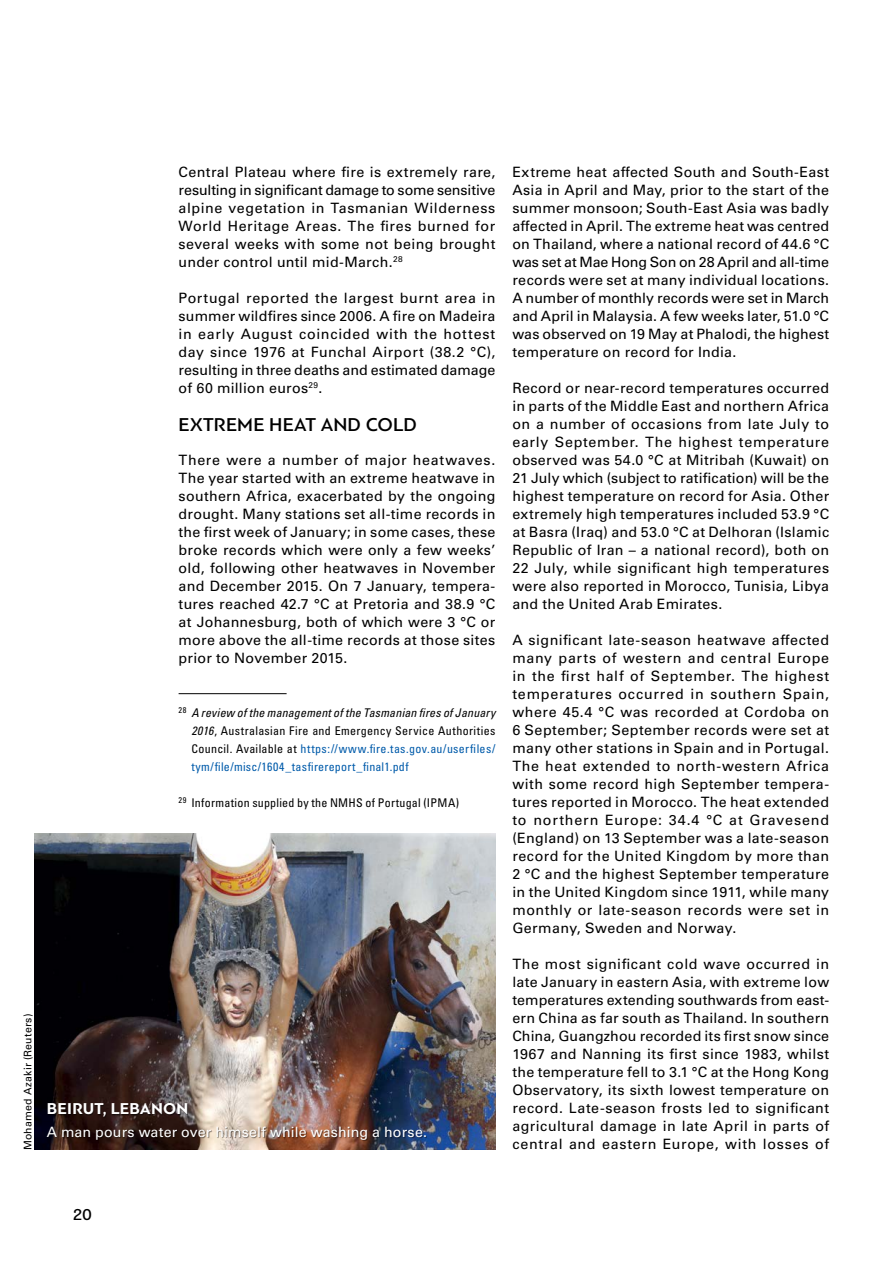
<style>
.page{position:relative;width:893px;height:1263px;background:#fff}
.page>*{position:absolute;margin:0;border:0;box-sizing:border-box;transform-origin:0 0}
.t1{font:500 19.5px "PF Bague Sans Pro";letter-spacing:.005em;color:#000}
.t2{font:700 16.5px "PF Bague Sans Pro";letter-spacing:.01em;color:#fff}
.t3{font:500 16.5px "PF Bague Sans Pro";color:#000}
.t4{font:14.25px/18px "Univers LTCYR 55 Roman";letter-spacing:.025em;color:#000;text-align:justify}
.t5{font:14.25px "Univers LTCYR 55 Roman";letter-spacing:.01em;color:#fff}
.t6{font:14.25px "Univers LTCYR 55 Roman";letter-spacing:.05em;color:#000}
.t7{font:condensed 12px/18px "Univers LTCYR 57";letter-spacing:.025em;color:#005baa;text-align:justify}
.t8{font:12px "Univers LTCYR 57 Condensed Obl";letter-spacing:.015em;color:#000}
.t9{font:condensed 12px "Univers LTCYR 57";letter-spacing:.02em;color:#000}
.t10{font:10.5px "Univers LTCYR 55 Roman";letter-spacing:.02em;color:#000}
.s1{font-family:"Univers LTCYR 57 Condensed Obl";font-stretch:normal;color:#000}
.s2{color:#000}
</style>
<div class="page">
<hr style="left:179px;top:693px;width:108px;height:1px;background:#000">
<img style="left:34px;top:833px;width:461px;height:316px">
<div style="left:48px;top:1104px;width:379px;height:36px;background:#000;opacity:.5"></div>
<p class="t4" style="left:179px;top:162px;width:318px">Central Plateau where fire is extremely rare, resulting in significant damage to some sensitive alpine vegetation in Tasmanian Wilderness World Heritage Areas. The fires burned for several weeks with some not being brought under control until mid-March.<sup>28</sup></p>
<p class="t4" style="left:179px;top:288px;width:318px">Portugal reported the largest burnt area in summer wildfires since 2006. A fire on Madeira in early August coincided with the hottest day since 1976 at Funchal Airport (38.2 °C), resulting in three deaths and estimated damage of 60 million euros<sup>29</sup>.</p>
<h1 class="t1" style="left:179px;top:413px;width:240px">EXTREME HEAT AND COLD</h1>
<p class="t4" style="left:179px;top:450px;width:318px">There were a number of major heatwaves.<br>The year started with an extreme heatwave in southern Africa, exacerbated by the ongoing drought. Many stations set all-time records in the first week of January; in some cases, these broke records which were only a few weeks’ old, following other heatwaves in November and December 2015. On 7 January, tempera&shy;tures reached 42.7 °C at Pretoria and 38.9 °C at Johannesburg, both of which were 3 °C or more above the all-time records at those sites prior to November 2015.</p>
<p class="t8" style="left:179px;top:705px;width:318px"><sup>28</sup> A review of the management of the Tasmanian fires of January</p>
<p class="t7" style="left:191px;top:722px;width:306px"><span class="s1">2016</span><span class="s2">, Australasian Fire and Emergency Service Authorities Council. Available at</span> https://www.fire.tas.gov.au/userfiles/ tym/file/misc/1604_tasfirereport_final1.pdf</p>
<p class="t9" style="left:179px;top:795px;width:282px"><sup>29</sup> Information supplied by the NMHS of Portugal (IPMA)</p>
<p class="t10" style="left:20px;top:1150px;width:138px;rotate:-90deg">Mohamed Azakir (Reuters)</p>
<p class="t2" style="left:47px;top:1099px;width:143px">BEIRUT, LEBANON</p>
<p class="t5" style="left:47px;top:1121px;width:382px">A man pours water over himself while washing a horse.</p>
<p class="t4" style="left:512px;top:162px;width:318px">Extreme heat affected South and South-East Asia in April and May, prior to the start of the summer monsoon; South-East Asia was badly affected in April. The extreme heat was centred on Thailand, where a national record of 44.6 °C was set at Mae Hong Son on 28 April and all-time records were set at many individual locations.<br>A number of monthly records were set in March and April in Malaysia. A few weeks later, 51.0 °C was observed on 19 May at Phalodi, the highest temperature on record for India.</p>
<p class="t4" style="left:512px;top:378px;width:318px">Record or near-record temperatures occurred in parts of the Middle East and northern Africa on a number of occasions from late July to early September. The highest temperature observed was 54.0 °C at Mitribah (Kuwait) on 21 July which (subject to ratification) will be the highest temperature on record for Asia. Other extremely high temperatures included 53.9 °C at Basra (Iraq) and 53.0 °C at Delhoran (Islamic Republic of Iran – a national record), both on 22 July, while significant high temperatures were also reported in Morocco, Tunisia, Libya and the United Arab Emirates.</p>
<p class="t4" style="left:512px;top:630px;width:318px">A significant late-season heatwave affected many parts of western and central Europe in the first half of September. The highest temperatures occurred in southern Spain, where 45.4 °C was recorded at Cordoba on 6 September; September records were set at many other stations in Spain and in Portugal.<br>The heat extended to north-western Africa with some record high September tempera&shy;tures reported in Morocco. The heat extended to northern Europe: 34.4 °C at Gravesend (England) on 13 September was a late-season record for the United Kingdom by more than 2 °C and the highest September temperature in the United Kingdom since 1911, while many monthly or late-season records were set in Germany, Sweden and Norway.</p>
<p class="t4" style="left:512px;top:954px;width:318px">The most significant cold wave occurred in late January in eastern Asia, with extreme low temperatures extending southwards from east&shy;ern China as far south as Thailand. In southern China, Guangzhou recorded its first snow since 1967 and Nanning its first since 1983, whilst the temperature fell to 3.1 °C at the Hong Kong Observatory, its sixth lowest temperature on record. Late-season frosts led to significant agricultural damage in late April in parts of</p>
<p class="t6" style="left:512px;top:1134px;width:318px">central and eastern Europe, with losses of</p>
<p class="t3" style="left:73px;top:1205px;width:20px">20</p>
</div>
